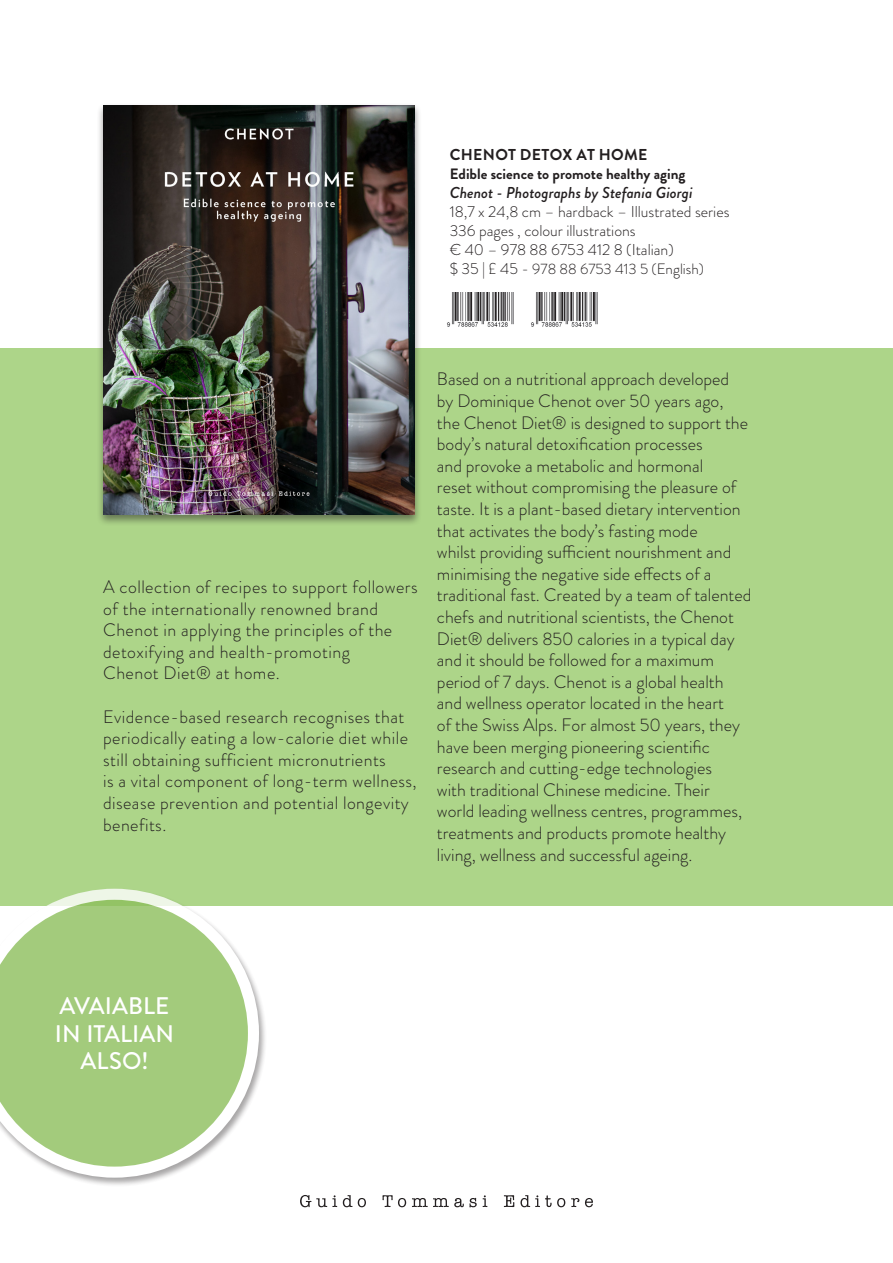
<style>
.page{position:relative;width:893px;height:1263px;background:#fff}
.page>*{position:absolute;margin:0;border:0;box-sizing:border-box;transform-origin:0 0}
.t1{font:500 24px "Brandon Grotesque";letter-spacing:.005em;color:#fff}
.TESTO_SCHEDA{font:300 18px/21.6px "Brandon Grotesque";color:#231f20}
.TESTO_SCHEDA-2{font:300 18px/21.6px "Brandon Grotesque";letter-spacing:.025em;color:#231f20}
.TESTO_SCHEDA-3{font:300 15.75px/18.9px "Brandon Grotesque";color:#231f20}
.TESTO_SCHEDA-4{font:italic 500 15.75px "Brandon Grotesque";color:#231f20}
.TESTO_SCHEDA-5{font:700 15.75px "Brandon Grotesque";letter-spacing:.02em;color:#231f20}
.TESTO_SCHEDA-6{font:700 15px "Brandon Grotesque";color:#231f20}
.TESTO_SCHEDA-7{font:300 15px "Brandon Grotesque";color:#231f20}
.s1{font-size:15.75px}
</style>
<div class="page">
<div style="left:0;top:349px;width:893px;height:557px;background:#add589"></div>
<svg style="left:300px;top:1195px;width:293px;height:12px"></svg>
<div style="left:96px;top:103px;width:326px;height:423px;background:#231f20;opacity:.5"></div>
<img style="left:103px;top:106px;width:312px;height:409px">
<img style="left:447px;top:292px;width:67px;height:35px">
<img style="left:531px;top:292px;width:67px;height:35px">
<div style="left:0;top:888px;width:267px;height:299px;background:#231f20;opacity:.5"></div>
<svg style="left:0;top:889px;width:259px;height:289px"></svg>
<p class="TESTO_SCHEDA-5" style="left:450px;top:144px;width:199px">CHENOT DETOX AT HOME</p>
<p class="TESTO_SCHEDA-6" style="left:450px;top:164px;width:237px">Edible science to promote healthy aging</p>
<p class="TESTO_SCHEDA-4" style="left:450px;top:182px;width:244px">Chenot - Photographs by Stefania Giorgi</p>
<p class="TESTO_SCHEDA-3" style="left:450px;top:202px;width:281px">18,7 x 24,8 cm – hardback – Illustrated series<br>336 pages , colour illustrations<br>€ 40 – 978 88 6753 412 8 (Italian)</p>
<p class="TESTO_SCHEDA-7" style="left:450px;top:258px;width:256px"><span class="s1">$ 35 | £ 45 -</span> 978 88 6753 413 5 (English)</p>
<p class="TESTO_SCHEDA-2" style="left:103px;top:576px;width:316px">A collection of recipes to support followers of the internationally renowned brand Chenot in applying the principles of the detoxifying and health-promoting</p>
<p class="TESTO_SCHEDA-2" style="left:103px;top:662px;width:178px">Chenot Diet® at home.</p>
<p class="TESTO_SCHEDA-2" style="left:103px;top:706px;width:306px">Evidence-based research recognises that periodically eating a low-calorie diet while still obtaining sufficient micronutrients</p>
<p class="TESTO_SCHEDA-2" style="left:103px;top:770px;width:315px">is a vital component of long-term wellness, disease prevention and potential longevity benefits.</p>
<p class="TESTO_SCHEDA" style="left:437px;top:368px;width:313px">Based on a nutritional approach developed by Dominique Chenot over 50 years ago, the Chenot Diet® is designed to support the body’s natural detoxification processes</p>
<p class="TESTO_SCHEDA" style="left:437px;top:455px;width:316px">and provoke a metabolic and hormonal<br>reset without compromising the pleasure of taste. It is a plant-based dietary intervention that activates the body’s fasting mode<br>whilst providing sufficient nourishment and minimising the negative side effects of a traditional fast. Created by a team of talented chefs and nutritional scientists, the Chenot Diet® delivers 850 calories in a typical day and it should be followed for a maximum period of 7 days. Chenot is a global health and wellness operator located in the heart<br>of the Swiss Alps. For almost 50 years, they have been merging pioneering scientific research and cutting-edge technologies<br>with traditional Chinese medicine. Their world leading wellness centres, programmes, treatments and products promote healthy living, wellness and successful ageing.</p>
<p class="t1" style="left:60px;top:989px;width:111px">AVAIABLE</p>
<p class="t1" style="left:55px;top:1017px;width:121px">IN ITALIAN</p>
<p class="t1" style="left:81px;top:1044px;width:69px">ALSO!</p>
</div>
